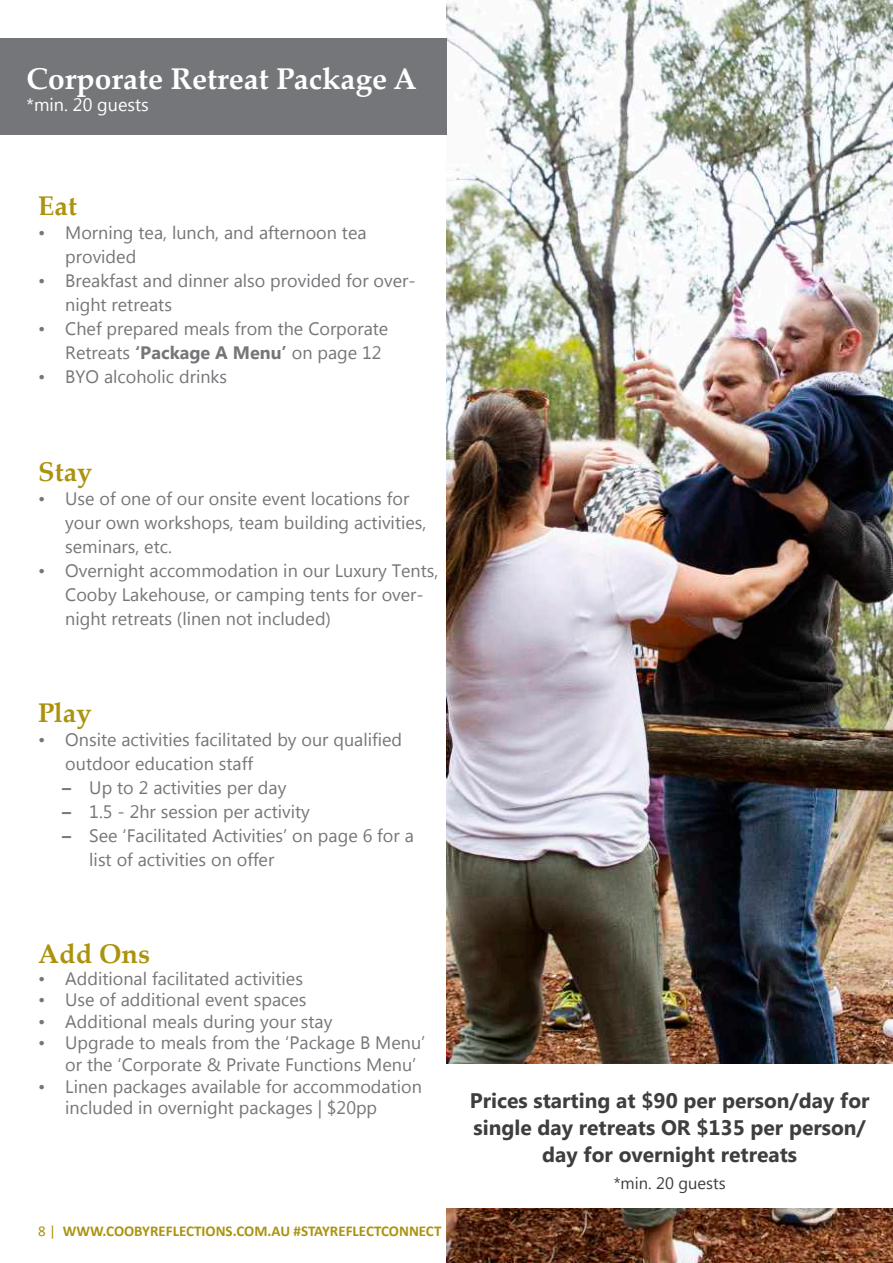
<style>
.page{position:relative;width:893px;height:1263px;background:#fff}
.page>*{position:absolute;margin:0;border:0;box-sizing:border-box;transform-origin:0 0}
.t1{font:700 30px "Palatino Linotype";color:#fff}
.t2{font:700 27px "Palatino Linotype";color:#ab930f}
.t3{font:700 21px/27px "Microsoft New Tai Lue";color:#3e3e3f;text-align:center}
.t4{font:18px/24px "Microsoft New Tai Lue";color:#757679}
.t5{font:18px "Microsoft New Tai Lue";color:#fff}
.t6{font:16.5px "Microsoft New Tai Lue";color:#3e3e3f}
.t7{font:700 15px "Calibri";color:#ab930f}
.s1{font-weight:700}
.s2{font-weight:400}
</style>
<div class="page">
<img style="left:446px;top:0;width:447px;height:1263px">
<div style="left:0;top:38px;width:446px;height:97px;background:#757679"></div>
<div style="left:446px;top:1064px;width:447px;height:143px;background:#fff"></div>
<h1 class="t1" style="left:27px;top:57px;width:392px">Corporate Retreat Package A</h1>
<p class="t5" style="left:27px;top:94px;width:124px">*min. 20 guests</p>
<h2 class="t2" style="left:38px;top:187px;width:40px">Eat</h2>
<p class="t4" style="left:65px;top:222px;width:303px;text-indent:-27px">• Morning tea, lunch, and afternoon tea provided</p>
<p class="t4" style="left:65px;top:270px;width:352px;text-indent:-27px">• Breakfast and dinner also provided for over&shy;night retreats</p>
<p class="t4" style="left:65px;top:318px;width:325px;text-indent:-27px">• Chef prepared meals from the Corporate<br>Retreats <span class="s1">‘Package A Menu’</span> on page 12</p>
<p class="t4" style="left:38px;top:366px;width:190px">• BYO alcoholic drinks</p>
<h2 class="t2" style="left:38px;top:452px;width:56px">Stay</h2>
<p class="t4" style="left:65px;top:488px;width:363px;text-indent:-27px">• Use of one of our onsite event locations for your own workshops, team building activities, seminars, etc.</p>
<p class="t4" style="left:65px;top:560px;width:375px;text-indent:-27px">• Overnight accommodation in our Luxury Tents,<br>Cooby Lakehouse, or camping tents for over&shy;night retreats (linen not included)</p>
<h2 class="t2" style="left:38px;top:693px;width:55px">Play</h2>
<p class="t4" style="left:65px;top:729px;width:338px;text-indent:-27px">• Onsite activities facilitated by our qualified outdoor education staff</p>
<p class="t4" style="left:62px;top:777px;width:226px"><span class="s1">–</span> Up to 2 activities per day</p>
<p class="t4" style="left:62px;top:801px;width:249px"><span class="s1">–</span> 1.5 - 2hr session per activity</p>
<p class="t4" style="left:89px;top:825px;width:326px;text-indent:-27px"><span class="s1">–</span> See ‘Facilitated Activities’ on page 6 for a list of activities on offer</p>
<h2 class="t2" style="left:38px;top:935px;width:113px">Add Ons</h2>
<p class="t4" style="left:38px;top:968px;width:266px">• Additional facilitated activities</p>
<p class="t4" style="left:38px;top:989px;width:270px">• Use of additional event spaces</p>
<p class="t4" style="left:38px;top:1011px;width:296px">• Additional meals during your stay</p>
<p class="t4" style="left:65px;top:1034px;width:362px;line-height:21.6px;text-indent:-27px">• Upgrade to meals from the ‘Package B Menu’ or the ‘Corporate &amp; Private Functions Menu’</p>
<p class="t4" style="left:65px;top:1077px;width:358px;line-height:21.6px;text-indent:-27px">• Linen packages available for accommodation included in overnight packages | $20pp</p>
<p class="t7" style="left:38px;top:1220px;width:405px"><span class="s2">8 |</span> WWW.COOBYREFLECTIONS.COM.AU #STAYREFLECTCONNECT</p>
<p class="t3" style="left:470px;top:1089px;width:401px">Prices starting at $90 per person/day for single day retreats OR $135 per person/ day for overnight retreats</p>
<p class="t6" style="left:614px;top:1174px;width:114px">*min. 20 guests</p>
</div>
